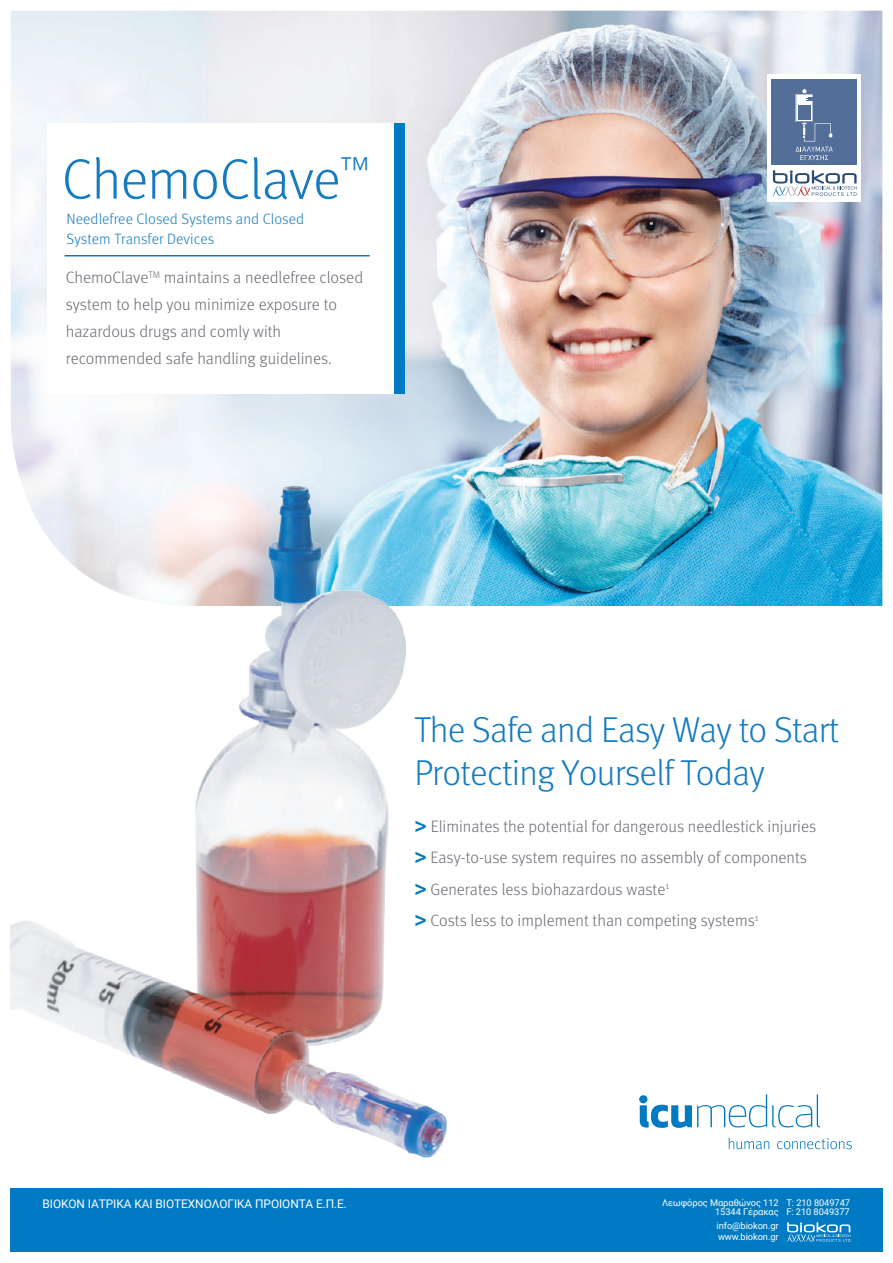
<style>
.page{position:relative;width:893px;height:1263px;background:#fff}
.page>*{position:absolute;margin:0;border:0;box-sizing:border-box;transform-origin:0 0}
.t1{font:300 57px "Meta Pro";letter-spacing:-.015em;color:#147bc0}
.t2{font:300 36px/43.2px "Meta Pro";letter-spacing:-.02em;color:#147bc0}
.t3{font:300 16.5px/27px "Meta Pro";color:#696b73}
.t4{font:300 15px/19.5px "Meta Pro";letter-spacing:.005em;color:#177bc0}
.t5{font:11.85px "Roboto";letter-spacing:-.005em;color:#fff}
.t6{font:9.3px/9.3px "Roboto";letter-spacing:-.005em;color:#fff}
.s1{font-family:"Myriad Pro";font-weight:900;font-size:21px;color:#007bc3}
</style>
<div class="page">
<div style="left:11px;top:1188px;width:871px;height:64px;background:#007bc3"></div>
<svg style="left:786px;top:1222px;width:64px;height:20px"></svg>
<img style="left:11px;top:11px;width:871px;height:595px">
<div style="left:767px;top:74px;width:94px;height:128px;background:#fff"></div>
<svg style="left:772px;top:170px;width:85px;height:26px"></svg>
<div style="left:772px;top:79px;width:85px;height:85px;background:#536e99"></div>
<svg style="left:795px;top:147px;width:38px;height:13px"></svg>
<svg style="left:795px;top:88px;width:38px;height:53px"></svg>
<div style="left:48px;top:124px;width:357px;height:270px;background:#fff"></div>
<div style="left:394px;top:124px;width:11px;height:270px;background:#007bc3"></div>
<hr style="left:65px;top:255px;width:305px;height:1px;background:#007bc3">
<img style="left:11px;top:472px;width:457px;height:686px">
<svg style="left:640px;top:1094px;width:180px;height:34px"></svg>
<div style="left:639px;top:1095px;width:8px;height:8px;background:#007bc3;border-radius:50%"></div>
<svg style="left:728px;top:1138px;width:41px;height:11px"></svg>
<svg style="left:777px;top:1138px;width:75px;height:11px"></svg>
<h1 class="t1" style="left:62px;top:138px;width:310px">ChemoClave<sup>™</sup></h1>
<p class="t4" style="left:67px;top:208px;width:239px">Needlefree Closed Systems and Closed<br>System Transfer Devices</p>
<p class="t3" style="left:66px;top:263px;width:299px">ChemoClave<sup>TM</sup> maintains a needlefree closed system to help you minimize exposure to hazardous drugs and comly with recommended safe handling guidelines.</p>
<h2 class="t2" style="left:414px;top:706px;width:426px">The Safe and Easy Way to Start<br>Protecting Yourself Today</h2>
<p class="t3" style="left:414px;top:809px;width:403px;line-height:31.5px"><span class="s1">&gt;</span> Eliminates the potential for dangerous needlestick injuries <span class="s1">&gt;</span> Easy-to-use system requires no assembly of components <span class="s1">&gt;</span> Generates less biohazardous waste<sup>1<br></sup><span class="s1">&gt;</span> Costs less to implement than competing systems<sup>1</sup></p>
<p class="t5" style="left:43px;top:1195px;width:306px">ΒΙΟΚΟΝ ΙΑΤΡΙΚΑ ΚΑΙ ΒΙΟΤΕΧΝΟΛΟΓΙΚΑ ΠΡΟΙΟΝΤΑ Ε.Π.Ε.</p>
<p class="t6" style="left:662px;top:1198px;width:118px;text-align:right">Λεωφόρος Μαραθώνος 112<br>15344 Γέρακας</p>
<p class="t6" style="left:786px;top:1198px;width:65px">Τ: 210 8049747<br>F: 210 8049377</p>
<p class="t6" style="left:717px;top:1220px;width:64px;line-height:10.5px">info@biokon.gr www.biokon.gr</p>
</div>
